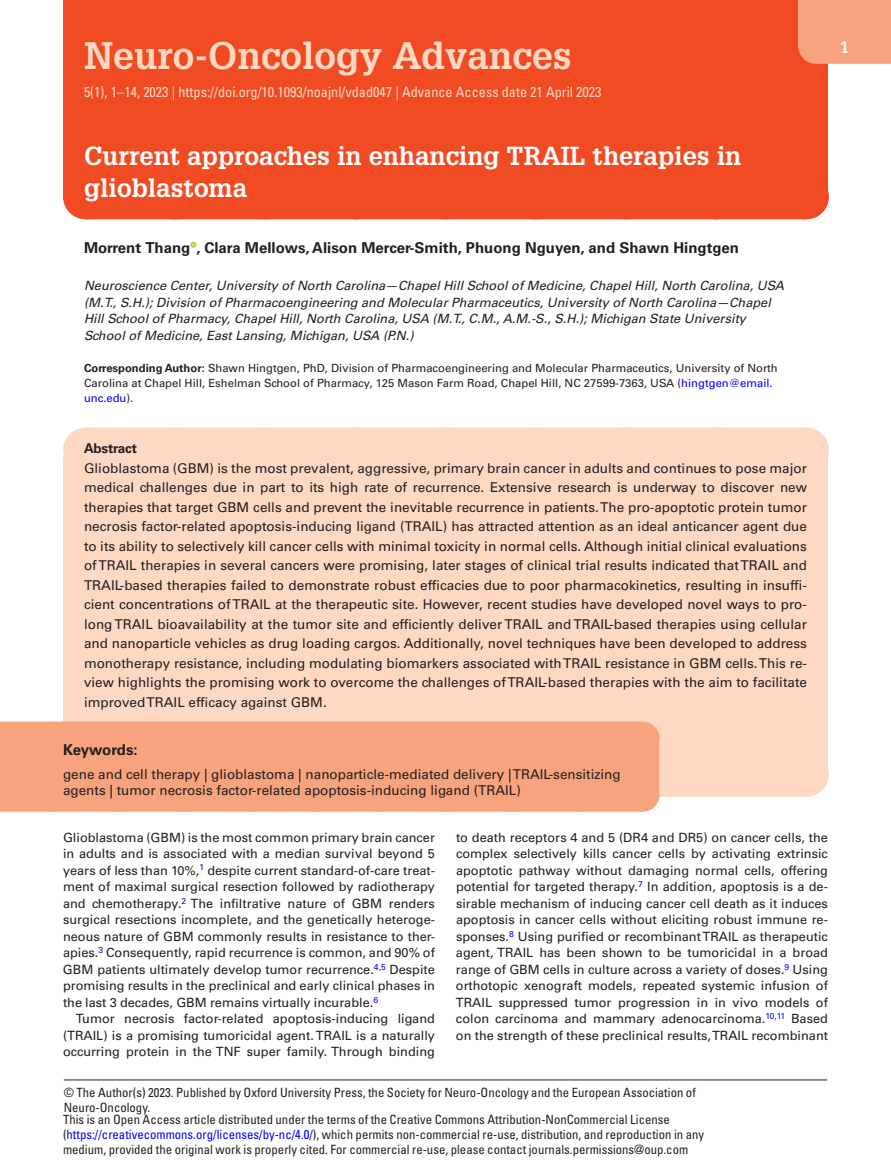
<style>
.page{position:relative;width:891px;height:1175px;background:#fff}
.page>*{position:absolute;margin:0;border:0;box-sizing:border-box;transform-origin:0 0}
.t1{font:700 37.5px "Glypha LT Std";color:#fdd8c3}
.t2{font:700 25.5px/31.5px "Glypha LT Std";color:#fff}
.t3{font:700 16.5px "Glypha LT Std";color:#fff}
.t4{font:700 15px "Univers LT Std";color:#231f20}
.t5{font:condensed 14.25px "Univers LT Std";color:#fdd8c3}
.t6{font:13.5px/19.5px "Univers LT Std";color:#231f20;text-align:justify}
.t7{font:700 13.5px "Univers LT Std";letter-spacing:-.015em;color:#231f20}
.t8{font:12.75px/16.5px "Univers LT Std";color:#231f20;text-align:justify}
.t9{font:condensed 12.75px/15px "Univers LT Std";color:#231f20}
.t10{font:italic 12.75px/16.5px "Univers LT Std";color:#231f20}
.t11{font:11.25px/15px "Univers LT Std";color:#231f20}
.s1{font-weight:700}
.s2{color:#00f}
</style>
<div class="page">
<div style="left:63px;top:0;width:765px;height:166px;background:#f04b22"></div>
<div style="left:798px;top:0;width:93px;height:64px;background:#f7a37d"></div>
<hr style="left:64px;top:1079px;width:763px;height:1px;background:#231f20">
<div style="left:86px;top:427px;width:720px;height:45px;background:#fdd8c3"></div>
<svg style="left:176px;top:427px;width:584px;height:1px"></svg>
<hr style="left:806px;top:427px;width:1px;height:45px;background:#fdd8c3">
<div style="left:63px;top:457px;width:765px;height:313px;background:#fdd8c3"></div>
<div style="left:86px;top:751px;width:720px;height:45px;background:#fdd8c3"></div>
<hr style="left:806px;top:751px;width:1px;height:45px;background:#fdd8c3">
<div style="left:0;top:721px;width:642px;height:33px;background:#f7a37d"></div>
<div style="left:0;top:755px;width:659px;height:41px;background:#f7a37d"></div>
<div style="left:0;top:778px;width:642px;height:33px;background:#f7a37d"></div>
<svg style="left:53px;top:721px;width:707px;height:90px"></svg>
<hr style="left:642px;top:778px;width:1px;height:33px;background:#f7a37d">
<svg style="left:190px;top:242px;width:6px;height:6px"></svg>
<div style="left:63px;top:166px;width:765px;height:53px;background:#f04b22"></div>
<hr style="left:86px;top:174px;width:1px;height:45px;background:#f04b22">
<hr style="left:806px;top:174px;width:1px;height:45px;background:#f04b22">
<h1 class="t1" style="left:84px;top:32px;width:489px">Neuro-Oncology Advances</h1>
<p class="t5" style="left:84px;top:83px;width:519px">5(1), 1–14, 2023 | https://doi.org/10.1093/noajnl/vdad047 | Advance Access date 21 April 2023</p>
<p class="t3" style="left:840px;top:37px;width:11px">1</p>
<h2 class="t2" style="left:84px;top:140px;width:659px">Current approaches in enhancing TRAIL therapies in glioblastoma</h2>
<p class="t4" style="left:84px;top:239px;width:656px">Morrent Thang , Clara Mellows, Alison Mercer-Smith, Phuong Nguyen, and Shawn Hingtgen</p>
<p class="t10" style="left:84px;top:278px;width:702px">Neuroscience Center, University of North Carolina—Chapel Hill School of Medicine, Chapel Hill, North Carolina, USA (M.T., S.H.); Division of Pharmacoengineering and Molecular Pharmaceutics, University of North Carolina—Chapel Hill School of Pharmacy, Chapel Hill, North Carolina, USA (M.T., C.M., A.M.-S., S.H.); Michigan State University School of Medicine, East Lansing, Michigan, USA (P.N.)</p>
<p class="t11" style="left:84px;top:360px;width:695px"><span class="s1">Corresponding Author:</span> Shawn Hingtgen, PhD, Division of Pharmacoengineering and Molecular Pharmaceutics, University of North<br>Carolina at Chapel Hill, Eshelman School of Pharmacy, 125 Mason Farm Road, Chapel Hill, NC 27599-7363, USA (<span class="s2">hingtgen@email. unc.edu</span>).</p>
<p class="t7" style="left:84px;top:440px;width:55px">Abstract</p>
<p class="t6" style="left:84px;top:458px;width:725px">Glioblastoma (GBM) is the most prevalent, aggressive, primary brain cancer in adults and continues to pose major medical challenges due in part to its high rate of recurrence. Extensive research is underway to discover new therapies that target GBM cells and prevent the inevitable recurrence in patients. The pro-apoptotic protein tumor necrosis factor-related apoptosis-inducing ligand (TRAIL) has attracted attention as an ideal anticancer agent due to its ability to selectively kill cancer cells with minimal toxicity in normal cells. Although initial clinical evaluations of TRAIL therapies in several cancers were promising, later stages of clinical trial results indicated that TRAIL and TRAIL-based therapies failed to demonstrate robust efficacies due to poor pharmacokinetics, resulting in insuffi&shy;cient concentrations of TRAIL at the therapeutic site. However, recent studies have developed novel ways to pro&shy;long TRAIL bioavailability at the tumor site and efficiently deliver TRAIL and TRAIL-based therapies using cellular and nanoparticle vehicles as drug loading cargos. Additionally, novel techniques have been developed to address monotherapy resistance, including modulating biomarkers associated with TRAIL resistance in GBM cells. This re&shy;view highlights the promising work to overcome the challenges of TRAIL-based therapies with the aim to facilitate improved TRAIL efficacy against GBM.</p>
<p class="t4" style="left:63px;top:740px;width:76px">Keywords:</p>
<p class="t6" style="left:63px;top:765px;width:559px;line-height:16.5px">gene and cell therapy | glioblastoma | nanoparticle-mediated delivery | TRAIL-sensitizing agents | tumor necrosis factor-related apoptosis-inducing ligand (TRAIL)</p>
<p class="t8" style="left:63px;top:829px;width:374px">Glioblastoma (GBM) is the most common primary brain cancer in adults and is associated with a median survival beyond 5 years of less than 10%,<sup>1</sup> despite current standard-of-care treat&shy;ment of maximal surgical resection followed by radiotherapy and chemotherapy.<sup>2</sup> The infiltrative nature of GBM renders surgical resections incomplete, and the genetically heteroge&shy;neous nature of GBM commonly results in resistance to ther&shy;apies.<sup>3</sup> Consequently, rapid recurrence is common, and 90% of GBM patients ultimately develop tumor recurrence.<sup>4</sup><sup>,</sup><sup>5</sup> Despite promising results in the preclinical and early clinical phases in the last 3 decades, GBM remains virtually incurable.<sup>6</sup></p>
<p class="t8" style="left:63px;top:1010px;width:374px;text-indent:13px">Tumor necrosis factor-related apoptosis-inducing ligand (TRAIL) is a promising tumoricidal agent. TRAIL is a naturally occurring protein in the TNF super family. Through binding</p>
<p class="t8" style="left:456px;top:829px;width:374px">to death receptors 4 and 5 (DR4 and DR5) on cancer cells, the complex selectively kills cancer cells by activating extrinsic apoptotic pathway without damaging normal cells, offering potential for targeted therapy.<sup>7</sup> In addition, apoptosis is a de&shy;sirable mechanism of inducing cancer cell death as it induces apoptosis in cancer cells without eliciting robust immune re&shy;sponses.<sup>8</sup> Using purified or recombinant TRAIL as therapeutic agent, TRAIL has been shown to be tumoricidal in a broad range of GBM cells in culture across a variety of doses.<sup>9</sup> Using orthotopic xenograft models, repeated systemic infusion of TRAIL suppressed tumor progression in in vivo models of colon carcinoma and mammary adenocarcinoma.<sup>10</sup><sup>,</sup><sup>11</sup> Based on the strength of these preclinical results, TRAIL recombinant</p>
<p class="t9" style="left:64px;top:1084px;width:634px">© The Author(s) 2023. Published by Oxford University Press, the Society for Neuro-Oncology and the European Association of<br>Neuro-Oncology.</p>
<p class="t9" style="left:63px;top:1112px;width:643px">This is an Open Access article distributed under the terms of the Creative Commons Attribution-NonCommercial License (<span class="s2">https://creativecommons.org/licenses/by-nc/4.0/</span>), which permits non-commercial re-use, distribution, and reproduction in any medium, provided the original work is properly cited. For commercial re-use, please contact journals.permissions@oup.com</p>
</div>
